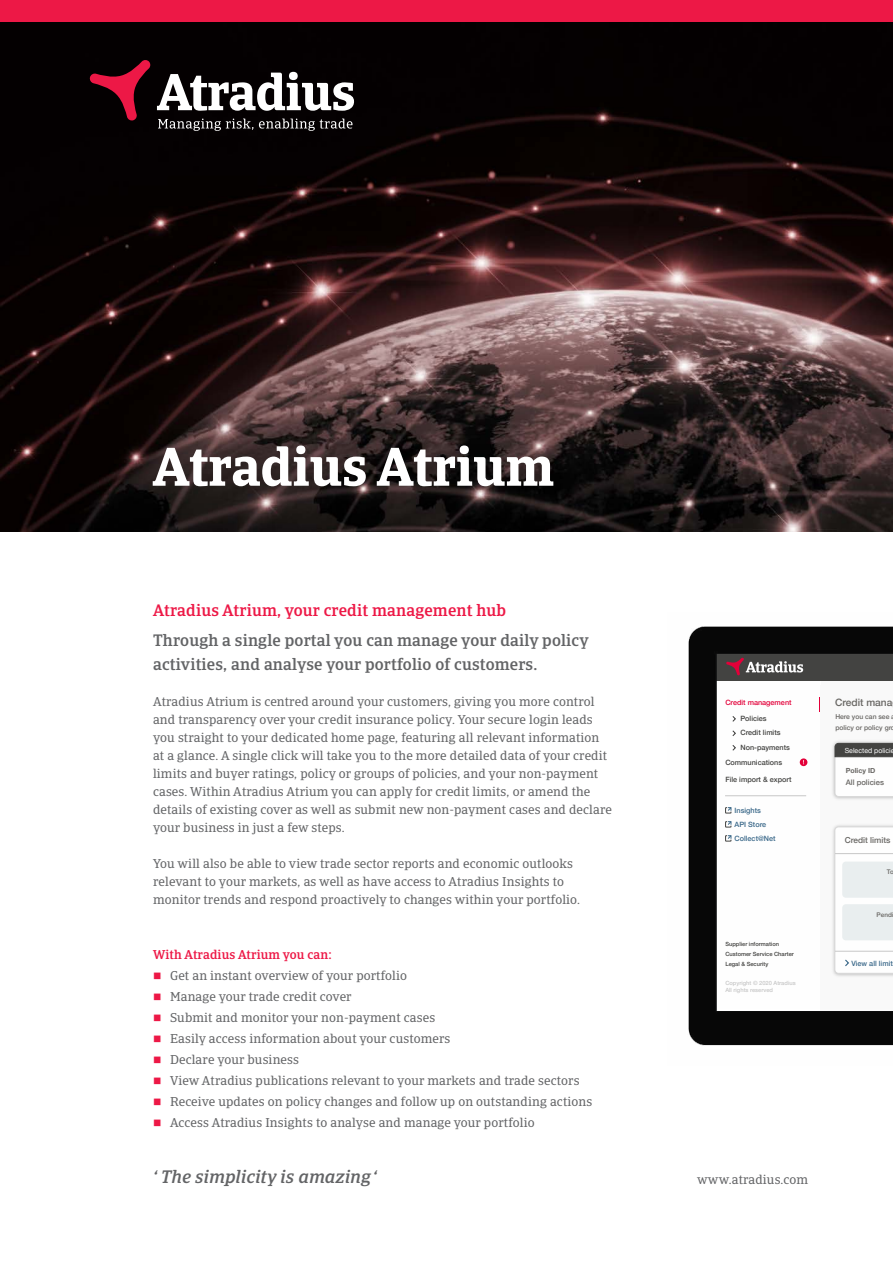
<style>
.page{position:relative;width:893px;height:1263px;background:#fff}
.page>*{position:absolute;margin:0;border:0;box-sizing:border-box;transform-origin:0 0}
.t1{font:700 54px "Catalana";color:#fff}
.t2{font:italic 500 18px "Catalana";letter-spacing:.01em;color:#636466}
.t3{font:500 16.5px/24px "Catalana";letter-spacing:.01em;color:#636466}
.t4{font:500 16.5px "Catalana";letter-spacing:.01em;color:#ed1846}
.t5{font:12.75px/18px "Catalana";letter-spacing:.01em;color:#636466}
.t6{font:500 12.75px "Catalana";letter-spacing:.01em;color:#ed1846}
.t7{font:500 10.2px "Helvetica Neue";color:#6a6865}
.t8{font:500 8.25px "Helvetica Neue";color:#6a6865}
.t9{font:500 7.65px "Helvetica Neue";color:#6a6865}
.t10{font:500 7.2px/14.4px "Helvetica Neue";color:#444442}
.t11{font:500 7.2px/14px "Helvetica Neue";color:#3b698a}
.t12{font:500 7.2px "Helvetica Neue";color:#e4003a}
.t13{font:7.05px "Helvetica Neue";color:#fff}
.t14{font:700 7.05px "Helvetica Neue";color:#6a6865}
.t15{font:500 6.75px/11.4px "Helvetica Neue";color:#6a6865}
.t16{font:500 6.3px "Helvetica Neue";color:#6a6865}
.t17{font:500 5.7px/10.2px "Helvetica Neue";color:#444442}
.t18{font:500 5.7px/6.9px "Helvetica Neue";color:#c8c8c8}
.s1{color:#ed1846}
</style>
<div class="page">
<img style="left:0;top:21px;width:893px;height:510px">
<div style="left:0;top:0;width:893px;height:21px;background:#ed1846"></div>
<svg style="left:157px;top:72px;width:197px;height:39px"></svg>
<svg style="left:89px;top:60px;width:62px;height:61px;background:#4d0716"></svg>
<svg style="left:158px;top:119px;width:194px;height:12px;background:#3d3a3b"></svg>
<img style="left:688px;top:626px;width:205px;height:420px">
<h1 class="t1" style="left:153px;top:434px;width:403px">Atradius Atrium</h1>
<p class="t4" style="left:153px;top:600px;width:355px">Atradius Atrium, your credit management hub</p>
<p class="t3" style="left:153px;top:629px;width:437px">Through a single portal you can manage your daily policy activities, and analyse your portfolio of customers.</p>
<p class="t5" style="left:153px;top:693px;width:460px">Atradius Atrium is centred around your customers, giving you more control and transparency over your credit insurance policy. Your secure login leads you straight to your dedicated home page, featuring all relevant information at a glance. A single click will take you to the more detailed data of your credit limits and buyer ratings, policy or groups of policies, and your non-payment cases. Within Atradius Atrium you can apply for credit limits, or amend the details of existing cover as well as submit new non-payment cases and declare your business in just a few steps.</p>
<p class="t5" style="left:153px;top:855px;width:428px">You will also be able to view trade sector reports and economic outlooks relevant to your markets, as well as have access to Atradius Insights to monitor trends and respond proactively to changes within your portfolio.</p>
<p class="t12" style="left:725px;top:697px;width:68px">Credit management</p>
<p class="t10" style="left:740px;top:710px;width:51px">Policies<br>Credit limits<br>Non-payments</p>
<p class="t10" style="left:725px;top:755px;width:58px">Communications</p>
<p class="t10" style="left:725px;top:772px;width:68px">File import &amp; export</p>
<p class="t11" style="left:734px;top:803px;width:43px">Insights<br>API Store<br>Collect@Net</p>
<p class="t17" style="left:725px;top:938px;width:70px">Supplier information<br>Customer Service Charter<br>Legal &amp; Security</p>
<p class="t18" style="left:725px;top:979px;width:72px">Copyright © 2020 Atradius<br>All rights reserved</p>
<p class="t6" style="left:153px;top:947px;width:180px">With Atradius Atrium you can:</p>
<p class="t5" style="left:153px;top:967px;width:255px"><span class="s1">■</span> Get an instant overview of your portfolio</p>
<p class="t5" style="left:153px;top:988px;width:200px"><span class="s1">■</span> Manage your trade credit cover</p>
<p class="t5" style="left:153px;top:1009px;width:284px"><span class="s1">■</span> Submit and monitor your non-payment cases</p>
<p class="t5" style="left:153px;top:1030px;width:299px"><span class="s1">■</span> Easily access information about your customers</p>
<p class="t5" style="left:153px;top:1051px;width:147px"><span class="s1">■</span> Declare your business</p>
<p class="t5" style="left:153px;top:1072px;width:428px"><span class="s1">■</span> View Atradius publications relevant to your markets and trade sectors</p>
<p class="t5" style="left:153px;top:1093px;width:441px"><span class="s1">■</span> Receive updates on policy changes and follow up on outstanding actions</p>
<p class="t5" style="left:153px;top:1114px;width:383px"><span class="s1">■</span> Access Atradius Insights to analyse and manage your portfolio</p>
<h2 class="t2" style="left:153px;top:1166px;width:225px">‘ The simplicity is amazing‘</h2>
<p class="t5" style="left:697px;top:1171px;width:112px">www.atradius.com</p>
<p class="t7" style="left:835px;top:694px;width:59px">Credit mana</p>
<p class="t15" style="left:835px;top:710px;width:61px">Here you can see policy or policy gro</p>
<p class="t13" style="left:845px;top:745px;width:51px">Selected policie</p>
<p class="t14" style="left:846px;top:764px;width:31px">Policy ID</p>
<p class="t9" style="left:846px;top:776px;width:40px">All policies</p>
<p class="t8" style="left:845px;top:834px;width:47px">Credit limits</p>
<p class="t16" style="left:887px;top:866px;width:8px">To</p>
<p class="t16" style="left:876px;top:909px;width:18px">Pendi</p>
<p class="t11" style="left:851px;top:955px;width:43px">View all limit</p>
</div>
